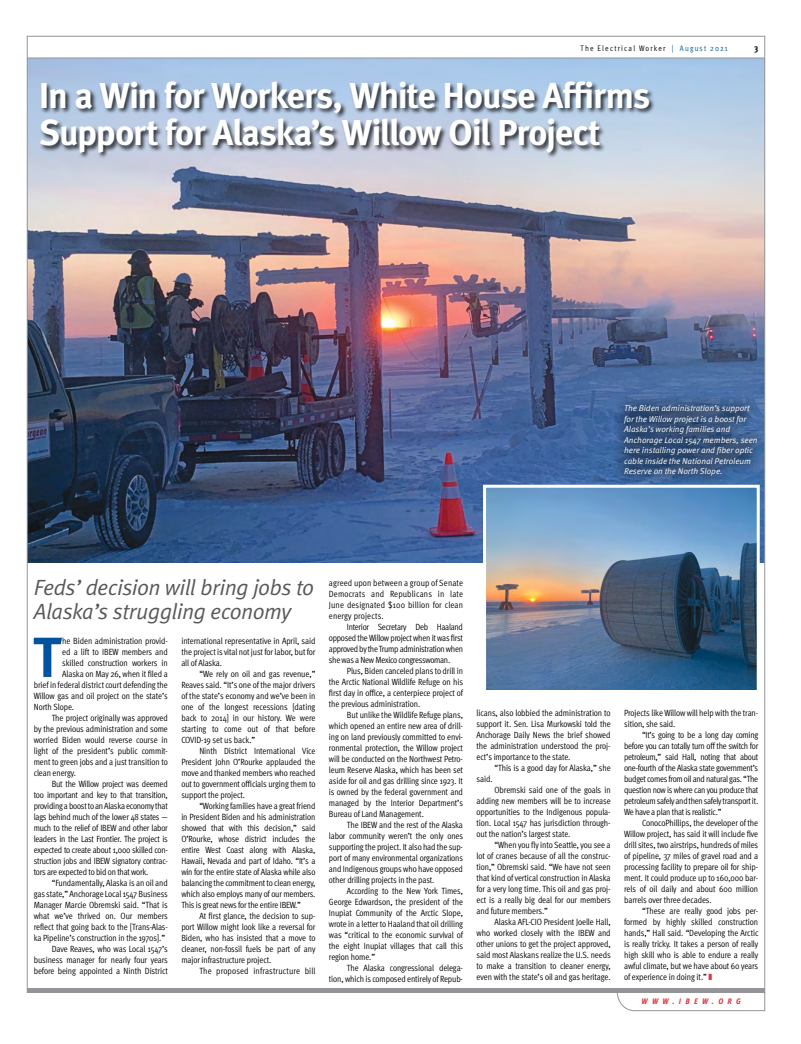
<style>
.page{position:relative;width:801px;height:1044px;background:#fff}
.page>*{position:absolute;margin:0;border:0;box-sizing:border-box;transform-origin:0 0}
.Text_-_Drop_Cap{font:700 56.5px "Meta Pro";color:#00539f}
.A_Head__36_pt{font:700 36px/37px "Meta Pro";letter-spacing:-.035em;color:#fff}
.AHead_-_Subhead{font:22px/24px "Meta Pro Norm Ita";letter-spacing:-.03em;color:#58595b}
.Text{font:9px/11px "Meta Pro Cond Norm";letter-spacing:-.015em;color:#000;text-align:justify}
.Text_-_Drop_Cap-2{font:9px "Meta Pro Cond Norm";letter-spacing:-.01em;color:#000}
.Text-2{font:9px "Meta Pro Cond Norm";letter-spacing:.01em;color:#000}
.t1{font:700 condensed 9px "Meta Pro";color:#000}
.Cutline{font:8.5px/10.5px "Meta Pro Norm Ita";letter-spacing:-.01em;color:#fff}
.t2{font:8px "Meta Pro Cond Norm";letter-spacing:.15em;color:#000}
.t3{font:italic 800 condensed 8px "Meta Pro";letter-spacing:.55em;color:#e03a3e}
.s1{color:#00539f}
</style>
<div class="page">
<img style="left:29px;top:59px;width:734px;height:503px">
<div style="left:39px;top:81px;width:617px;height:78px;background:#000;opacity:.75"></div>
<img style="left:487px;top:489px;width:269px;height:200px">
<div style="left:483px;top:485px;width:277px;height:208px;border:3px solid #fff"></div>
<div style="left:612px;top:394px;width:156px;height:93px;background:#000;opacity:.75"></div>
<div style="left:27px;top:988px;width:738px;height:5px;background:#939598"></div>
<hr style="left:27px;top:58px;width:738px;height:1px;background:#939598">
<svg style="left:617px;top:993px;width:148px;height:18px"></svg>
<p class="t2" style="left:581px;top:42px;width:149px">The Electrical Worker <span class="s1">| August 2021</span></p>
<p class="t1" style="left:754px;top:40px;width:6px">3</p>
<p class="A_Head__36_pt" style="left:39px;top:75px;width:613px">In a Win for Workers, White House Affirms<br>Support for Alaska’s Willow Oil Project</p>
<p class="Cutline" style="left:624px;top:403px;width:135px">The Biden administration’s support for the Willow project is a boost for Alaska’s working families and Anchorage Local 1547 members, seen here installing power and fiber optic cable inside the National Petroleum Reserve on the North Slope.</p>
<p class="AHead_-_Subhead" style="left:34px;top:574px;width:282px">Feds’ decision will bring jobs to<br>Alaska’s struggling economy</p>
<p class="Text_-_Drop_Cap" style="left:33px;top:613px;width:30px">T</p>
<p class="Text_-_Drop_Cap-2" style="left:62px;top:634px;width:107px">he Biden administration provid-</p>
<p class="Text" style="left:181px;top:635px;width:136px">international representative in April, said the project is vital not just for labor, but for all of Alaska.</p>
<p class="Text" style="left:181px;top:668px;width:136px;text-indent:18px">“We rely on oil and gas revenue,” Reaves said. “It’s one of the major drivers of the state’s economy and we’ve been in one of the longest recessions [dating back to 2014] in our history. We were starting to come out of that before COVID-19 set us back.”</p>
<p class="Text" style="left:181px;top:745px;width:136px;text-indent:18px">Ninth District International Vice President John O’Rourke applauded the move and thanked members who reached out to government officials urging them to support the project.</p>
<p class="Text" style="left:181px;top:800px;width:136px;text-indent:18px">“Working families have a great friend in President Biden and his administration showed that with this decision,” said O’Rourke, whose district includes the entire West Coast along with Alaska, Hawaii, Nevada and part of Idaho. “It’s a win for the entire state of Alaska while also balancing the commitment to clean energy, which also employs many of our members.<br>This is great news for the entire IBEW.”</p>
<p class="Text" style="left:181px;top:910px;width:136px;text-indent:18px">At first glance, the decision to sup&shy;port Willow might look like a reversal for Biden, who has insisted that a move to cleaner, non-fossil fuels be part of any major infrastructure project.</p>
<p class="Text-2" style="left:199px;top:964px;width:118px">The proposed infrastructure bill</p>
<p class="Text_-_Drop_Cap-2" style="left:62px;top:645px;width:107px">ed a lift to IBEW members and</p>
<p class="Text_-_Drop_Cap-2" style="left:62px;top:656px;width:107px">skilled construction workers in</p>
<p class="Text_-_Drop_Cap-2" style="left:62px;top:667px;width:107px">Alaska on May 26, when it filed a</p>
<p class="Text_-_Drop_Cap-2" style="left:34px;top:678px;width:136px">brief in federal district court defending the</p>
<p class="Text_-_Drop_Cap-2" style="left:34px;top:689px;width:136px">Willow gas and oil project on the state’s</p>
<p class="Text_-_Drop_Cap-2" style="left:34px;top:700px;width:42px">North Slope.</p>
<p class="Text" style="left:34px;top:712px;width:136px;text-indent:18px">The project originally was approved by the previous administration and some worried Biden would reverse course in light of the president’s public commit&shy;ment to green jobs and a just transition to clean energy.</p>
<p class="Text" style="left:34px;top:778px;width:136px;text-indent:18px">But the Willow project was deemed too important and key to that transition, providing a boost to an Alaska economy that lags behind much of the lower 48 states — much to the relief of IBEW and other labor leaders in the Last Frontier. The project is expected to create about 1,000 skilled con&shy;struction jobs and IBEW signatory contrac&shy;tors are expected to bid on that work.</p>
<p class="Text" style="left:34px;top:877px;width:136px;text-indent:18px">“Fundamentally, Alaska is an oil and gas state,” Anchorage Local 1547 Business Manager Marcie Obremski said. “That is what we’ve thrived on. Our members reflect that going back to the [Trans-Alas&shy;ka Pipeline’s construction in the 1970s].”</p>
<p class="Text" style="left:34px;top:943px;width:136px;text-indent:18px">Dave Reaves, who was Local 1547’s business manager for nearly four years before being appointed a Ninth District</p>
<p class="Text" style="left:329px;top:576px;width:136px">agreed upon between a group of Senate Democrats and Republicans in late June designated $100 billion for clean energy projects.</p>
<p class="Text" style="left:329px;top:620px;width:136px;text-indent:18px">Interior Secretary Deb Haaland opposed the Willow project when it was first approved by the Trump administration when she was a New Mexico congresswoman.</p>
<p class="Text" style="left:329px;top:664px;width:136px;text-indent:18px">Plus, Biden canceled plans to drill in the Arctic National Wildlife Refuge on his first day in office, a centerpiece project of the previous administration.</p>
<p class="Text" style="left:329px;top:708px;width:136px;text-indent:18px">But unlike the Wildlife Refuge plans, which opened an entire new area of drill&shy;ing on land previously committed to envi&shy;ronmental protection, the Willow project will be conducted on the Northwest Petro&shy;leum Reserve Alaska, which has been set aside for oil and gas drilling since 1923. It is owned by the federal government and managed by the Interior Department’s Bureau of Land Management.</p>
<p class="Text" style="left:329px;top:818px;width:136px;text-indent:18px">The IBEW and the rest of the Alaska labor community weren’t the only ones supporting the project. It also had the sup&shy;port of many environmental organizations and Indigenous groups who have opposed other drilling projects in the past.</p>
<p class="Text" style="left:329px;top:884px;width:136px;text-indent:18px">According to the New York Times, George Edwardson, the president of the Inupiat Community of the Arctic Slope, wrote in a letter to Haaland that oil drilling was “critical to the economic survival of the eight Inupiat villages that call this region home.”</p>
<p class="Text" style="left:329px;top:961px;width:136px;text-align:right">The Alaska congressional delega-<br>tion, which is composed entirely of Repub-</p>
<p class="Text" style="left:477px;top:707px;width:136px">licans, also lobbied the administration to support it. Sen. Lisa Murkowski told the Anchorage Daily News the brief showed the administration understood the proj&shy;ect’s importance to the state.</p>
<p class="Text" style="left:495px;top:762px;width:118px">“This is a good day for Alaska,” she</p>
<p class="Text" style="left:477px;top:773px;width:17px">said.</p>
<p class="Text" style="left:477px;top:784px;width:136px;text-indent:18px">Obremski said one of the goals in adding new members will be to increase opportunities to the Indigenous popula&shy;tion. Local 1547 has jurisdiction through&shy;out the nation’s largest state.</p>
<p class="Text" style="left:477px;top:839px;width:136px;text-indent:18px">“When you fly into Seattle, you see a lot of cranes because of all the construc&shy;tion,” Obremski said. “We have not seen that kind of vertical construction in Alaska for a very long time. This oil and gas proj&shy;ect is a really big deal for our members and future members.”</p>
<p class="Text" style="left:477px;top:916px;width:136px;text-indent:18px">Alaska AFL-CIO President Joelle Hall, who worked closely with the IBEW and other unions to get the project approved, said most Alaskans realize the U.S. needs to make a transition to cleaner energy, even with the state’s oil and gas heritage.</p>
<p class="Text" style="left:624px;top:707px;width:136px">Projects like Willow will help with the tran&shy;sition, she said.</p>
<p class="Text" style="left:624px;top:729px;width:136px;text-indent:18px">“It’s going to be a long day coming before you can totally turn off the switch for petroleum,” said Hall, noting that about one-fourth of the Alaska state government’s budget comes from oil and natural gas. “The question now is where can you produce that petroleum safely and then safely transport it.<br>We have a plan that is realistic.”</p>
<p class="Text" style="left:624px;top:817px;width:136px;text-indent:18px">ConocoPhillips, the developer of the Willow project, has said it will include five drill sites, two airstrips, hundreds of miles of pipeline, 37 miles of gravel road and a processing facility to prepare oil for ship&shy;ment. It could produce up to 160,000 bar&shy;rels of oil daily and about 600 million barrels over three decades.</p>
<p class="Text" style="left:624px;top:905px;width:136px;text-indent:18px">“These are really good jobs per&shy;formed by highly skilled construction hands,” Hall said. “Developing the Arctic is really tricky. It takes a person of really high skill who is able to endure a really awful climate, but we have about 60 years of experience in doing it.”</p>
<p class="t3" style="left:642px;top:995px;width:101px">WWW.IBEW.ORG</p>
</div>
